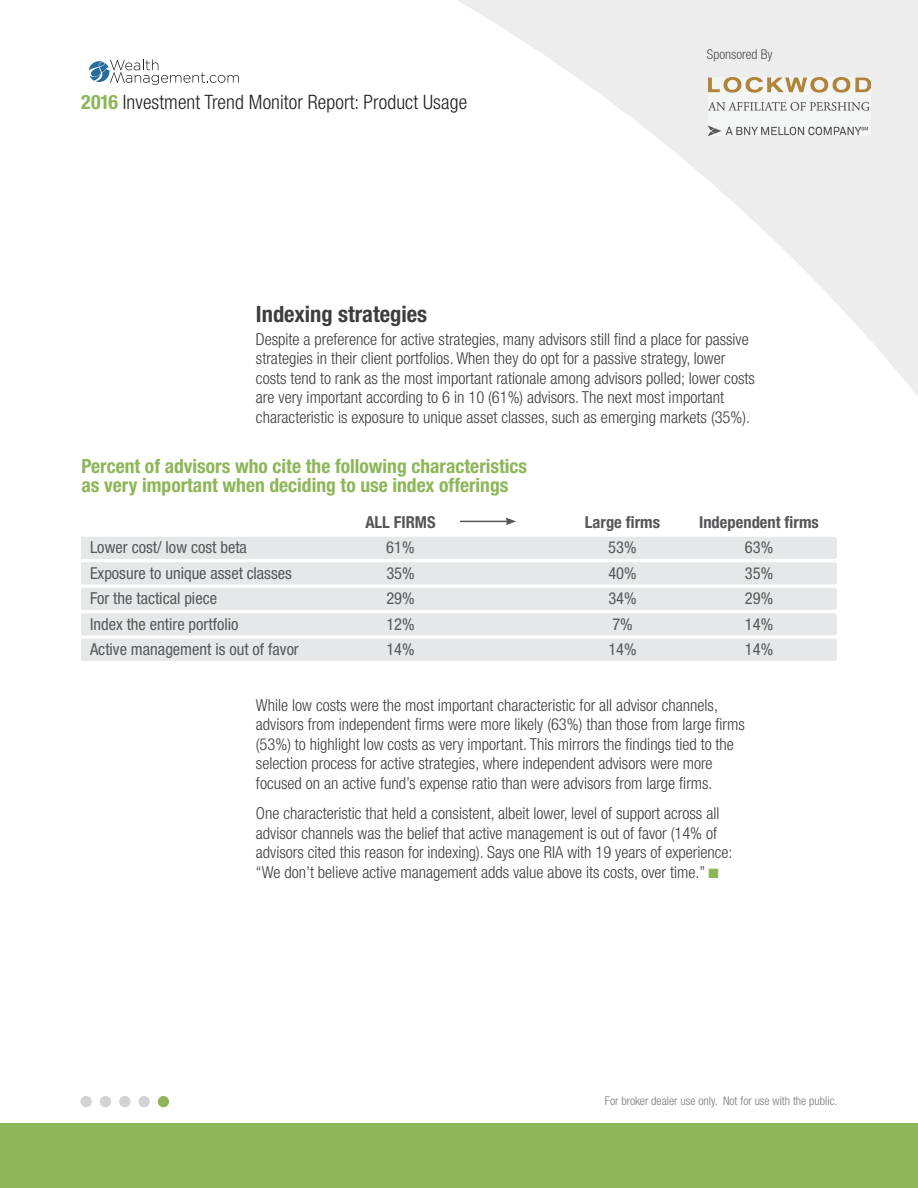
<style>
.page{position:relative;width:918px;height:1188px;background:#fff}
.page>*{position:absolute;margin:0;border:0;box-sizing:border-box;transform-origin:0 0}
.t1{font:700 condensed 22.5px "Helvetica Neue";color:#3e3e3f}
.t2{font:300 condensed 19.95px "Helvetica Neue";letter-spacing:.005em;color:#231f20}
.t3{font:700 condensed 19.5px/19.5px "Helvetica Neue";color:#8cb657}
.t4{font:300 condensed 16.5px/19.5px "Helvetica Neue";color:#3e3e3f}
.t5{font:condensed 16.5px "Helvetica Neue";color:#57585a}
.t6{font:700 condensed 16.5px "Helvetica Neue";color:#565659}
.t7{font:300 condensed 13.5px "Helvetica Neue";color:#4b4c4d}
.t8{font:300 condensed 12px "Helvetica Neue";color:#76787b}
.s1{font-weight:700;color:#8cb657}
.s2{color:#8cb657}
</style>
<div class="page">
<svg style="left:89px;top:59px;width:150px;height:26px"></svg>
<div style="left:0;top:1123px;width:918px;height:65px;background:#8cb657"></div>
<div style="left:80px;top:1096px;width:12px;height:11px;background:#d1d2d4;border-radius:50%"></div>
<div style="left:100px;top:1096px;width:11px;height:11px;background:#d1d2d4;border-radius:50%"></div>
<div style="left:119px;top:1096px;width:11px;height:11px;background:#d1d2d4;border-radius:50%"></div>
<div style="left:138px;top:1096px;width:12px;height:11px;background:#d1d2d4;border-radius:50%"></div>
<div style="left:158px;top:1096px;width:11px;height:11px;background:#8cb657;border-radius:50%"></div>
<svg style="left:81px;top:537px;width:756px;height:124px;background:#e8e9eb"></svg>
<hr style="left:460px;top:521px;width:48px;height:1px;background:#565659">
<svg style="left:506px;top:518px;width:10px;height:7px"></svg>
<svg style="left:457px;top:0;width:461px;height:396px"></svg>
<img style="left:708px;top:77px;width:163px;height:59px">
<p class="t2" style="left:81px;top:90px;width:388px"><span class="s1">2016</span> Investment Trend Monitor Report: Product Usage</p>
<p class="t7" style="left:707px;top:47px;width:67px">Sponsored By</p>
<h1 class="t1" style="left:256px;top:300px;width:173px">Indexing strategies</h1>
<p class="t4" style="left:256px;top:329px;width:500px">Despite a preference for active strategies, many advisors still find a place for passive strategies in their client portfolios. When they do opt for a passive strategy, lower costs tend to rank as the most important rationale among advisors polled; lower costs are very important according to 6 in 10 (61%) advisors. The next most important characteristic is exposure to unique asset classes, such as emerging markets (35%).</p>
<p class="t3" style="left:82px;top:456px;width:447px">Percent of advisors who cite the following characteristics as very important when deciding to use index offerings</p>
<p class="t6" style="left:365px;top:512px;width:72px">ALL FIRMS</p>
<p class="t6" style="left:585px;top:512px;width:77px">Large firms</p>
<p class="t6" style="left:699px;top:512px;width:121px">Independent firms</p>
<p class="t5" style="left:90px;top:538px;width:158px">Lower cost/ low cost beta</p>
<p class="t5" style="left:386px;top:538px;width:30px">61%</p>
<p class="t5" style="left:608px;top:538px;width:30px">53%</p>
<p class="t5" style="left:745px;top:538px;width:30px">63%</p>
<p class="t5" style="left:90px;top:564px;width:203px">Exposure to unique asset classes</p>
<p class="t5" style="left:386px;top:564px;width:30px">35%</p>
<p class="t5" style="left:608px;top:564px;width:30px">40%</p>
<p class="t5" style="left:745px;top:564px;width:30px">35%</p>
<p class="t5" style="left:90px;top:589px;width:129px">For the tactical piece</p>
<p class="t5" style="left:386px;top:589px;width:30px">29%</p>
<p class="t5" style="left:608px;top:589px;width:30px">34%</p>
<p class="t5" style="left:745px;top:589px;width:30px">29%</p>
<p class="t5" style="left:90px;top:615px;width:150px">Index the entire portfolio</p>
<p class="t5" style="left:386px;top:615px;width:30px">12%</p>
<p class="t5" style="left:612px;top:615px;width:22px">7%</p>
<p class="t5" style="left:745px;top:615px;width:30px">14%</p>
<p class="t5" style="left:90px;top:640px;width:210px">Active management is out of favor</p>
<p class="t5" style="left:386px;top:640px;width:30px">14%</p>
<p class="t5" style="left:608px;top:640px;width:30px">14%</p>
<p class="t5" style="left:745px;top:640px;width:30px">14%</p>
<p class="t4" style="left:256px;top:695px;width:490px">While low costs were the most important characteristic for all advisor channels, advisors from independent firms were more likely (63%) than those from large firms (53%) to highlight low costs as very important. This mirrors the findings tied to the selection process for active strategies, where independent advisors were more focused on an active fund’s expense ratio than were advisors from large firms.</p>
<p class="t4" style="left:256px;top:803px;width:478px">One characteristic that held a consistent, albeit lower, level of support across all advisor channels was the belief that active management is out of favor (14% of advisors cited this reason for indexing). Says one RIA with 19 years of experience: “We don’t believe active management adds value above its costs, over time.” <span class="s2">■</span></p>
<p class="t8" style="left:605px;top:1094px;width:234px">For broker dealer use only. Not for use with the public.</p>
</div>
